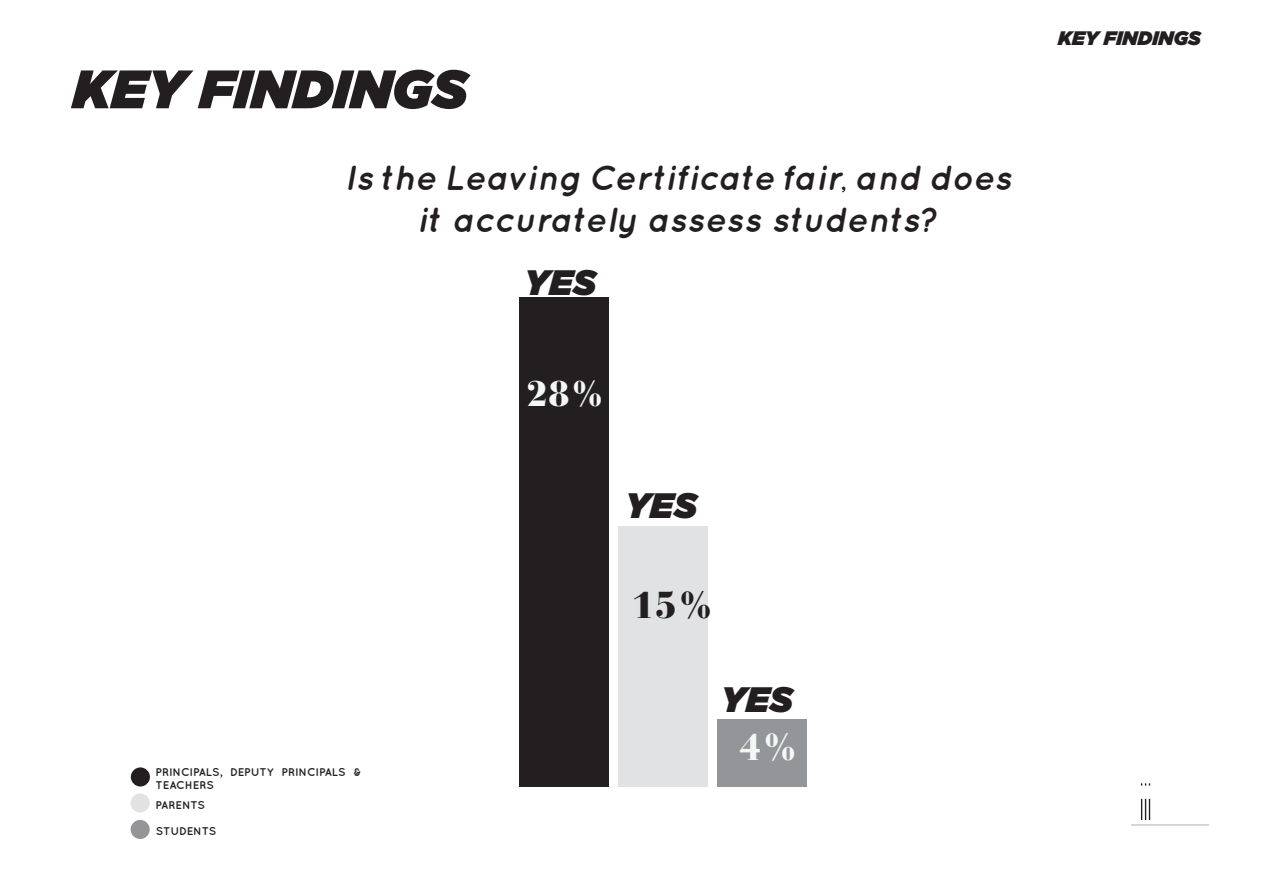
<style>
.page{position:relative;width:1263px;height:893px;background:#fff}
.page>*{position:absolute;margin:0;border:0;box-sizing:border-box;transform-origin:0 0}
.t1{font:italic 900 54px "Gotham";color:#231f20}
.t2{font:54px "Jane Doe";color:#231f20}
.t3{font:900 37.2px "Bauer Bodoni Std";color:#231f20}
.t4{font:900 37.2px "Bauer Bodoni Std";color:#f3f7f5}
.t5{font:italic 900 35.4px "Gotham";color:#231f20}
.t6{font:900 35.4px "Bauer Bodoni Std";color:#f3f7f5}
.t7{font:italic 700 34.95px/41.8px "Quicksand";letter-spacing:.005em;color:#231f20;text-align:center}
.t8{font:italic 900 19.5px "Gotham";color:#231f20}
.t9{font:700 11.1px/13.4px "Quicksand";color:#231f20}
</style>
<div class="page">
<hr style="left:1131px;top:824px;width:78px;height:2px;background:#cacbc6">
<div style="left:718px;top:719px;width:89px;height:67px;background:#939598"></div>
<div style="left:619px;top:526px;width:89px;height:260px;background:#e1e2e4"></div>
<div style="left:520px;top:297px;width:89px;height:489px;background:#231f20"></div>
<div style="left:131px;top:767px;width:19px;height:19px;background:#231f20;border-radius:50%"></div>
<div style="left:131px;top:793px;width:19px;height:19px;background:#e1e2e3;border-radius:50%"></div>
<div style="left:131px;top:820px;width:19px;height:19px;background:#939598;border-radius:50%"></div>
<p class="t1" style="left:73px;top:58px;width:396px">KEY FINDINGS</p>
<p class="t7" style="left:344px;top:156px;width:669px">Is the Leaving Certificate fair, and does it accurately assess students?</p>
<p class="t5" style="left:524px;top:262px;width:73px">YES</p>
<p class="t9" style="left:155px;top:765px;width:207px">PRINCIPALS, DEPUTY PRINCIPALS &amp;<br>TEACHERS</p>
<p class="t9" style="left:155px;top:798px;width:51px">PARENTS</p>
<p class="t9" style="left:156px;top:824px;width:62px">STUDENTS</p>
<p class="t6" style="left:527px;top:372px;width:80px">28%</p>
<p class="t5" style="left:625px;top:485px;width:73px">YES</p>
<p class="t3" style="left:632px;top:583px;width:84px">15%</p>
<p class="t5" style="left:721px;top:679px;width:73px">YES</p>
<p class="t4" style="left:739px;top:725px;width:62px">4%</p>
<p class="t8" style="left:1058px;top:27px;width:144px">KEY FINDINGS</p>
<h1 class="t2" style="left:1140px;top:782px;width:13px">iii</h1>
</div>
